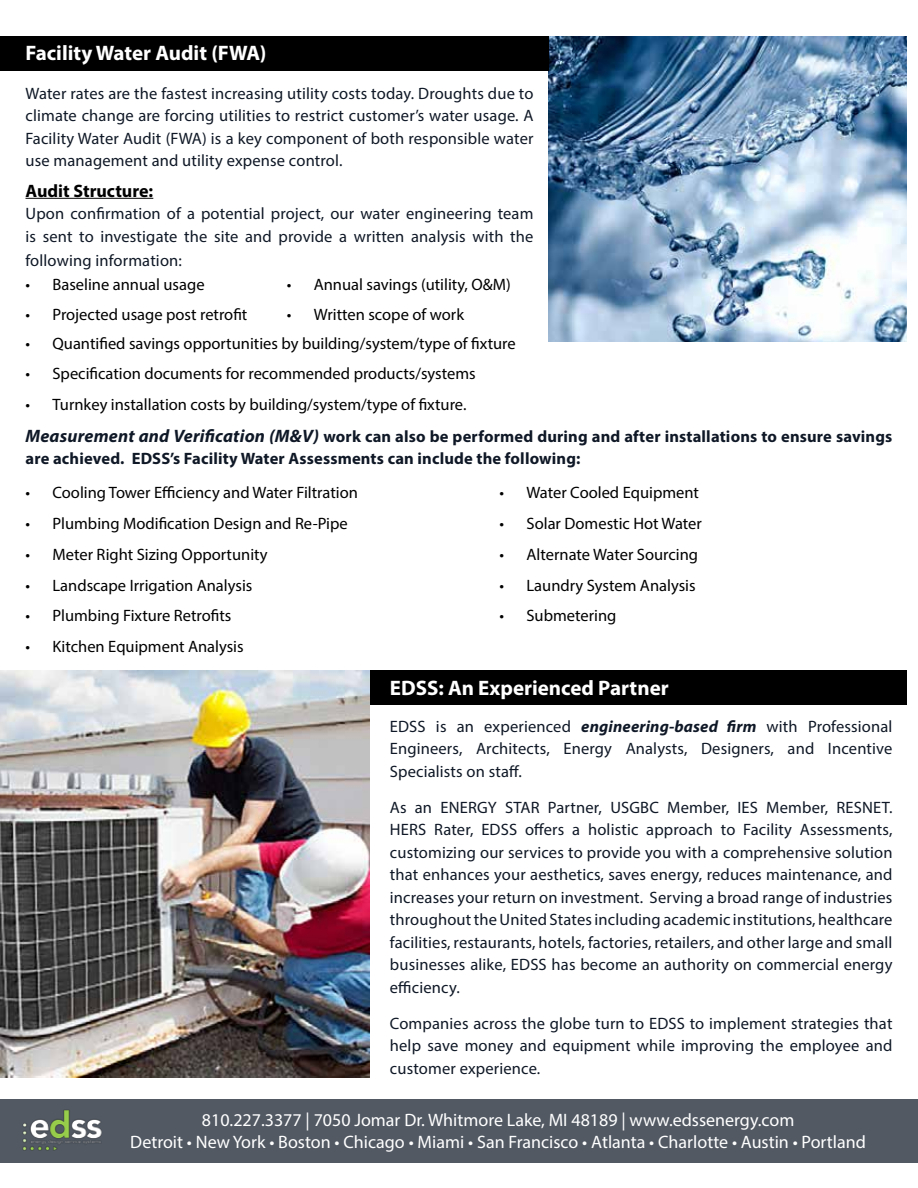
<style>
.page{position:relative;width:918px;height:1188px;background:#fff}
.page>*{position:absolute;margin:0;border:0;box-sizing:border-box;transform-origin:0 0}
.t1{font:700 21px "Myriad Pro";color:#fff}
.t2{font:18px/21.6px "Myriad Pro";color:#fff;text-align:center}
.t3{font:700 18px "Myriad Pro";color:#000}
.t4{font:16.5px/22.5px "Myriad Pro";letter-spacing:.01em;color:#0f1826;text-align:justify}
.t5{font:16.5px "Myriad Pro";color:#000}
.t6{font:700 16.5px/31.5px "Myriad Pro";letter-spacing:.01em;color:#0f1826}
.s1{font-weight:400;color:#000}
.s2{font-style:italic;font-size:18px}
.s3{font-weight:700;font-style:italic}
</style>
<div class="page">
<img style="left:549px;top:37px;width:358px;height:304px">
<div style="left:0;top:1099px;width:918px;height:63px;background:#525963"></div>
<div style="left:0;top:37px;width:549px;height:34px;background:#000"></div>
<div style="left:369px;top:670px;width:549px;height:35px;background:#000"></div>
<img style="left:0;top:670px;width:369px;height:408px">
<img style="left:22px;top:1110px;width:80px;height:41px">
<hr style="left:26px;top:198px;width:127px;height:1px;background:#000">
<div style="left:907px;top:0;width:11px;height:1086px;background:#fff"></div>
<p class="t1" style="left:26px;top:39px;width:243px">Facility Water Audit (FWA)</p>
<p class="t4" style="left:26px;top:82px;width:510px">Water rates are the fastest increasing utility costs today. Droughts due to climate change are forcing utilities to restrict customer’s water usage. A Facility Water Audit (FWA) is a key component of both responsible water use management and utility expense control.</p>
<p class="t3" style="left:26px;top:179px;width:129px">Audit Structure:</p>
<p class="t4" style="left:26px;top:202px;width:510px">Upon confirmation of a potential project, our water engineering team is sent to investigate the site and provide a written analysis with the</p>
<p class="t4" style="left:26px;top:248px;width:158px">following information:</p>
<p class="t5" style="left:26px;top:274px;width:181px">• Baseline annual usage</p>
<p class="t5" style="left:26px;top:305px;width:223px">• Projected usage post retrofit</p>
<p class="t5" style="left:287px;top:274px;width:226px">• Annual savings (utility, O&amp;M)</p>
<p class="t5" style="left:287px;top:305px;width:179px">• Written scope of work</p>
<p class="t5" style="left:26px;top:333px;width:492px">• Quantified savings opportunities by building/system/type of fixture</p>
<p class="t5" style="left:26px;top:364px;width:452px">• Specification documents for recommended products/systems</p>
<p class="t6" style="left:26px;top:388px;width:868px"><span class="s1">• Turnkey installation costs by building/system/type of fixture.<br></span><span class="s2">Measurement and Verification (M&amp;V)</span> work can also be performed during and after installations to ensure savings</p>
<p class="t6" style="left:26px;top:442px;width:557px">are achieved. EDSS’s Facility Water Assessments can include the following:</p>
<p class="t5" style="left:26px;top:483px;width:334px">• Cooling Tower Efficiency and Water Filtration</p>
<p class="t5" style="left:26px;top:513px;width:324px">• Plumbing Modification Design and Re-Pipe</p>
<p class="t5" style="left:26px;top:544px;width:244px">• Meter Right Sizing Opportunity</p>
<p class="t5" style="left:26px;top:575px;width:228px">• Landscape Irrigation Analysis</p>
<p class="t5" style="left:26px;top:606px;width:208px">• Plumbing Fixture Retrofits</p>
<p class="t5" style="left:26px;top:636px;width:220px">• Kitchen Equipment Analysis</p>
<p class="t5" style="left:500px;top:483px;width:201px">• Water Cooled Equipment</p>
<p class="t5" style="left:500px;top:513px;width:204px">• Solar Domestic Hot Water</p>
<p class="t5" style="left:500px;top:544px;width:200px">• Alternate Water Sourcing</p>
<p class="t5" style="left:500px;top:575px;width:198px">• Laundry System Analysis</p>
<p class="t5" style="left:500px;top:606px;width:118px">• Submetering</p>
<p class="t1" style="left:390px;top:674px;width:280px">EDSS: An Experienced Partner</p>
<p class="t4" style="left:390px;top:714px;width:504px">EDSS is an experienced <span class="s3">engineering-based firm</span> with Professional Engineers, Architects, Energy Analysts, Designers, and Incentive Specialists on staff.</p>
<p class="t4" style="left:390px;top:796px;width:504px">As an ENERGY STAR Partner, USGBC Member, IES Member, RESNET.<br>HERS Rater, EDSS offers a holistic approach to Facility Assessments, customizing our services to provide you with a comprehensive solution that enhances your aesthetics, saves energy, reduces maintenance, and increases your return on investment. Serving a broad range of industries throughout the United States including academic institutions, healthcare facilities, restaurants, hotels, factories, retailers, and other large and small businesses alike, EDSS has become an authority on commercial energy efficiency.</p>
<p class="t4" style="left:390px;top:1012px;width:504px">Companies across the globe turn to EDSS to implement strategies that help save money and equipment while improving the employee and customer experience.</p>
<p class="t2" style="left:130px;top:1109px;width:737px">810.227.3377 | 7050 Jomar Dr. Whitmore Lake, MI 48189 | www.edssenergy.com<br>Detroit • New York • Boston • Chicago • Miami • San Francisco • Atlanta • Charlotte • Austin • Portland</p>
</div>
